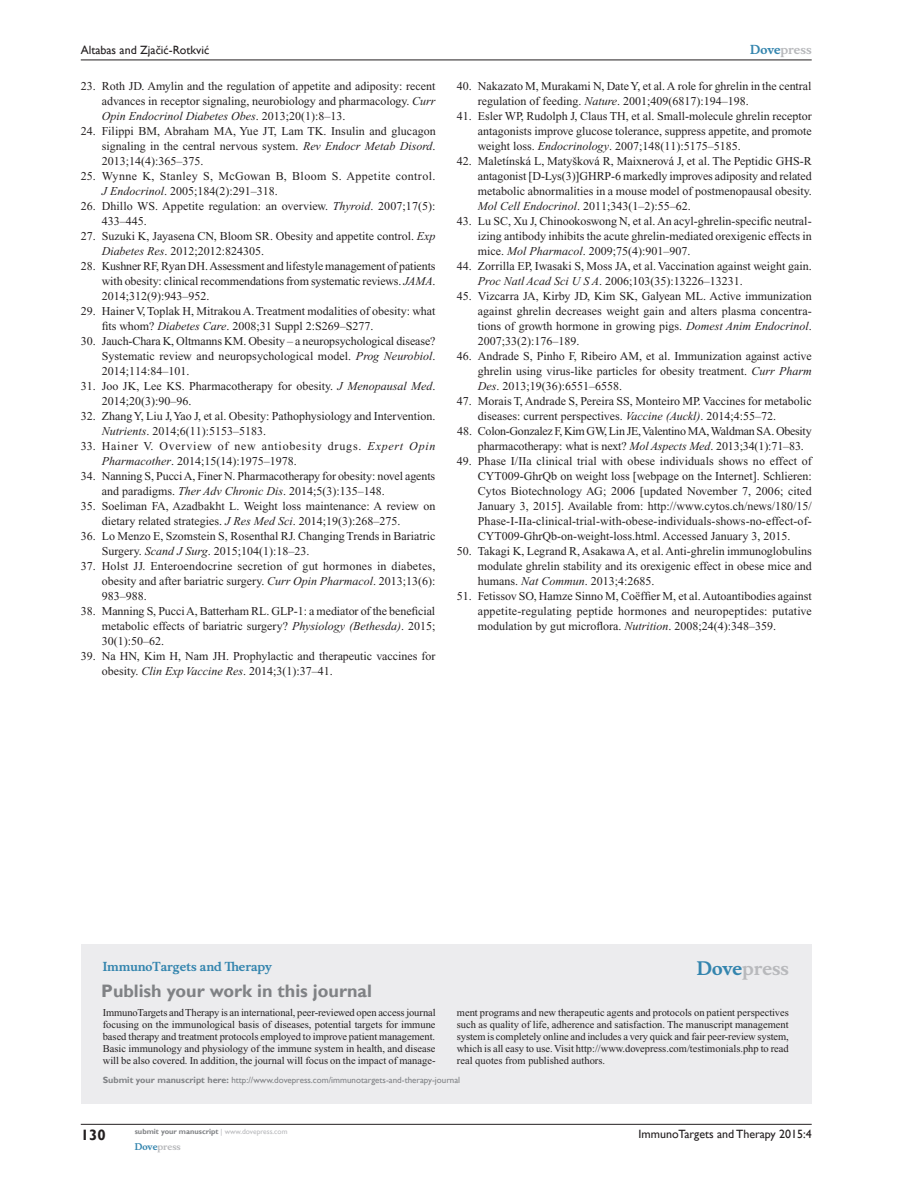
<style>
.page{position:relative;width:918px;height:1188px;background:#fff}
.page>*{position:absolute;margin:0;border:0;box-sizing:border-box;transform-origin:0 0}
.PromBx-H1{font:700 18px "Gill Sans";color:#808285}
.PromBx-Brand{font:700 18px "Musee";color:#b8b9bc}
.t1{font:700 15px "Gill Sans";color:#231f20}
.RefNL2{font:12px/15px "Times New Roman";color:#231f20;text-align:justify}
.RefNL2-2{font:12px/15px "Times New Roman";letter-spacing:-.025em;color:#231f20}
.RefNL2-3{font:12px/15px "Times New Roman";letter-spacing:.06em;color:#231f20}
.RefNL2-4{font:12px/15px "Times New Roman";letter-spacing:.03em;color:#231f20}
.t2{font:12px "Gill Sans";color:#231f20}
.PromBx-JrnlName{font:700 12px "Musee";color:#3485ae}
.t3{font:700 12px "Musee";color:#b8b9bc}
.PromBx-Tx{font:10.5px/12px "Times New Roman";color:#231f20;text-align:justify}
.PromBx-SubmitMssWebA{font:9px "Gill Sans";color:#808285}
.t4{font:700 9px "Musee";color:#b8b9bc}
.t5{font:700 7.5px "Gill Sans";color:#808285}
.s1{font-style:italic}
.s2{color:#3485ae}
.s3{font-weight:700}
.s4{font-weight:400;color:#b8b9bc}
</style>
<div class="page">
<div style="left:81px;top:944px;width:731px;height:159px;background:#ececee"></div>
<hr style="left:81px;top:1124px;width:731px;height:1px;background:#231f20">
<hr style="left:81px;top:60px;width:731px;height:1px;background:#231f20">
<p class="t2" style="left:81px;top:43px;width:130px">Altabas and Zjačić-Rotkvić</p>
<p class="RefNL2" style="left:102px;top:79px;width:335px;text-indent:-21px">23. Roth JD. Amylin and the regulation of appetite and adiposity: recent advances in receptor signaling, neurobiology and pharmacology. <span class="s1">Curr Opin Endocrinol Diabetes Obes</span>. 2013;20(1):8–13.</p>
<p class="RefNL2" style="left:102px;top:124px;width:336px;text-indent:-21px">24. Filippi BM, Abraham MA, Yue JT, Lam TK. Insulin and glucagon signaling in the central nervous system. <span class="s1">Rev Endocr Metab Disord</span>.<br>2013;14(4):365–375.</p>
<p class="RefNL2-4" style="left:102px;top:169px;width:335px;text-indent:-21px">25. Wynne K, Stanley S, McGowan B, Bloom S. Appetite control.<br><span class="s1">J Endocrinol</span>. 2005;184(2):291–318.</p>
<p class="RefNL2" style="left:102px;top:199px;width:335px;text-indent:-21px">26. Dhillo WS. Appetite regulation: an overview. <span class="s1">Thyroid</span>. 2007;17(5):<br>433–445.</p>
<p class="RefNL2" style="left:102px;top:229px;width:335px;text-indent:-21px">27. Suzuki K, Jayasena CN, Bloom SR. Obesity and appetite control. <span class="s1">Exp<br>Diabetes Res</span>. 2012;2012:824305.</p>
<p class="RefNL2" style="left:102px;top:259px;width:335px;text-indent:-21px">28. Kushner RF, Ryan DH. Assessment and lifestyle management of patients with obesity: clinical recommendations from systematic reviews. <span class="s1">JAMA</span>.<br>2014;312(9):943–952.</p>
<p class="RefNL2" style="left:102px;top:304px;width:335px;text-indent:-21px">29. Hainer V, Toplak H, Mitrakou A. Treatment modalities of obesity: what fits whom? <span class="s1">Diabetes Care</span>. 2008;31 Suppl 2:S269–S277.</p>
<p class="RefNL2" style="left:102px;top:334px;width:335px;text-indent:-21px">30. Jauch-Chara K, Oltmanns KM. Obesity – a neuropsychological disease?<br>Systematic review and neuropsychological model. <span class="s1">Prog Neurobiol</span>.<br>2014;114:84–101.</p>
<p class="RefNL2" style="left:102px;top:379px;width:335px;text-indent:-21px">31. Joo JK, Lee KS. Pharmacotherapy for obesity. <span class="s1">J Menopausal Med</span>.<br>2014;20(3):90–96.</p>
<p class="RefNL2" style="left:102px;top:409px;width:335px;text-indent:-21px">32. Zhang Y, Liu J, Yao J, et al. Obesity: Pathophysiology and Intervention.<br><span class="s1">Nutrients</span>. 2014;6(11):5153–5183.</p>
<p class="RefNL2-3" style="left:102px;top:439px;width:335px;text-indent:-21px">33. Hainer V. Overview of new antiobesity drugs. <span class="s1">Expert Opin<br>Pharmacother</span>. 2014;15(14):1975–1978.</p>
<p class="RefNL2" style="left:102px;top:469px;width:335px;text-indent:-21px">34. Nanning S, Pucci A, Finer N. Pharmacotherapy for obesity: novel agents and paradigms. <span class="s1">Ther Adv Chronic Dis</span>. 2014;5(3):135–148.</p>
<p class="RefNL2" style="left:102px;top:499px;width:335px;text-indent:-21px">35. Soeliman FA, Azadbakht L. Weight loss maintenance: A review on dietary related strategies. <span class="s1">J Res Med Sci</span>. 2014;19(3):268–275.</p>
<p class="RefNL2" style="left:102px;top:529px;width:335px;text-indent:-21px">36. Lo Menzo E, Szomstein S, Rosenthal RJ. Changing Trends in Bariatric<br>Surgery. <span class="s1">Scand J Surg</span>. 2015;104(1):18–23.</p>
<p class="RefNL2" style="left:102px;top:559px;width:335px;text-indent:-21px">37. Holst JJ. Enteroendocrine secretion of gut hormones in diabetes, obesity and after bariatric surgery. <span class="s1">Curr Opin Pharmacol</span>. 2013;13(6):<br>983–988.</p>
<p class="RefNL2" style="left:102px;top:604px;width:335px;text-indent:-21px">38. Manning S, Pucci A, Batterham RL. GLP-1: a mediator of the beneficial metabolic effects of bariatric surgery? <span class="s1">Physiology (Bethesda)</span>. 2015; 30(1):50–62.</p>
<p class="RefNL2" style="left:102px;top:649px;width:335px;text-indent:-21px">39. Na HN, Kim H, Nam JH. Prophylactic and therapeutic vaccines for obesity. <span class="s1">Clin Exp Vaccine Res</span>. 2014;3(1):37–41.</p>
<p class="t3" style="left:750px;top:43px;width:63px"><span class="s2">Dove</span>press</p>
<p class="RefNL2" style="left:478px;top:79px;width:335px;text-indent:-21px">40. Nakazato M, Murakami N, Date Y, et al. A role for ghrelin in the central regulation of feeding. <span class="s1">Nature</span>. 2001;409(6817):194–198.</p>
<p class="RefNL2" style="left:478px;top:109px;width:335px;text-indent:-21px">41. Esler WP, Rudolph J, Claus TH, et al. Small-molecule ghrelin receptor antagonists improve glucose tolerance, suppress appetite, and promote weight loss. <span class="s1">Endocrinology</span>. 2007;148(11):5175–5185.</p>
<p class="RefNL2" style="left:478px;top:154px;width:335px;text-indent:-21px">42. Maletínská L, Matyšková R, Maixnerová J, et al. The Peptidic GHS-R antagonist [D-Lys(3)]GHRP-6 markedly improves adiposity and related metabolic abnormalities in a mouse model of postmenopausal obesity.<br><span class="s1">Mol Cell Endocrinol</span>. 2011;343(1–2):55–62.</p>
<p class="RefNL2" style="left:478px;top:214px;width:335px;text-indent:-21px">43. Lu SC, Xu J, Chinookoswong N, et al. An acyl-ghrelin-specific neutral&shy;izing antibody inhibits the acute ghrelin-mediated orexigenic effects in mice. <span class="s1">Mol Pharmacol</span>. 2009;75(4):901–907.</p>
<p class="RefNL2" style="left:478px;top:259px;width:335px;text-indent:-21px">44. Zorrilla EP, Iwasaki S, Moss JA, et al. Vaccination against weight gain.<br><span class="s1">Proc Natl Acad Sci U S A</span>. 2006;103(35):13226–13231.</p>
<p class="RefNL2" style="left:478px;top:289px;width:335px;text-indent:-21px">45. Vizcarra JA, Kirby JD, Kim SK, Galyean ML. Active immunization against ghrelin decreases weight gain and alters plasma concentra&shy;tions of growth hormone in growing pigs. <span class="s1">Domest Anim Endocrinol</span>.<br>2007;33(2):176–189.</p>
<p class="RefNL2" style="left:478px;top:349px;width:335px;text-indent:-21px">46. Andrade S, Pinho F, Ribeiro AM, et al. Immunization against active ghrelin using virus-like particles for obesity treatment. <span class="s1">Curr Pharm Des</span>. 2013;19(36):6551–6558.</p>
<p class="RefNL2" style="left:478px;top:394px;width:335px;text-indent:-21px">47. Morais T, Andrade S, Pereira SS, Monteiro MP. Vaccines for metabolic diseases: current perspectives. <span class="s1">Vaccine (Auckl)</span>. 2014;4:55–72.</p>
<p class="RefNL2-2" style="left:478px;top:424px;width:335px;text-indent:-21px">48. Colon-Gonzalez F, Kim GW, Lin JE, Valentino MA, Waldman SA. Obesity pharmacotherapy: what is next? <span class="s1">Mol Aspects Med</span>. 2013;34(1):71–83.</p>
<p class="RefNL2" style="left:478px;top:454px;width:335px;text-indent:-21px">49. Phase I/IIa clinical trial with obese individuals shows no effect of CYT009-GhrQb on weight loss [webpage on the Internet]. Schlieren:<br>Cytos Biotechnology AG; 2006 [updated November 7, 2006; cited January 3, 2015]. Available from: http://www.cytos.ch/news/180/15/ Phase-I-IIa-clinical-trial-with-obese-individuals-shows-no-effect-of-CYT009-GhrQb-on-weight-loss.html. Accessed January 3, 2015.</p>
<p class="RefNL2" style="left:478px;top:544px;width:335px;text-indent:-21px">50. Takagi K, Legrand R, Asakawa A, et al. Anti-ghrelin immunoglobulins modulate ghrelin stability and its orexigenic effect in obese mice and humans. <span class="s1">Nat Commun</span>. 2013;4:2685.</p>
<p class="RefNL2" style="left:478px;top:589px;width:336px;text-indent:-21px">51. Fetissov SO, Hamze Sinno M, Coëffier M, et al. Autoantibodies against appetite-regulating peptide hormones and neuropeptides: putative modulation by gut microflora. <span class="s1">Nutrition</span>. 2008;24(4):348–359.</p>
<p class="PromBx-JrnlName" style="left:103px;top:959px;width:171px">ImmunoTargets and Therapy</p>
<p class="PromBx-H1" style="left:101px;top:980px;width:272px">Publish your work in this journal</p>
<p class="PromBx-Brand" style="left:697px;top:958px;width:94px"><span class="s2">Dove</span>press</p>
<p class="PromBx-Tx" style="left:103px;top:1007px;width:334px">ImmunoTargets and Therapy is an international, peer-reviewed open access journal focusing on the immunological basis of diseases, potential targets for immune based therapy and treatment protocols employed to improve patient management.<br>Basic immunology and physiology of the immune system in health, and disease will be also covered. In addition, the journal will focus on the impact of manage-</p>
<p class="PromBx-Tx" style="left:457px;top:1007px;width:333px">ment programs and new therapeutic agents and protocols on patient perspectives such as quality of life, adherence and satisfaction. The manuscript management system is completely online and includes a very quick and fair peer-review system, which is all easy to use. Visit http://www.dovepress.com/testimonials.php to read real quotes from published authors.</p>
<p class="PromBx-SubmitMssWebA" style="left:103px;top:1075px;width:359px"><span class="s3">Submit your manuscript here:</span> http://www.dovepress.com/immunotargets-and-therapy-journal</p>
<p class="t1" style="left:81px;top:1126px;width:26px">130</p>
<p class="t5" style="left:135px;top:1127px;width:154px">submit your manuscript <span class="s4">| www.dovepress.com</span></p>
<p class="t4" style="left:135px;top:1141px;width:48px"><span class="s2">Dove</span>press</p>
<p class="t2" style="left:639px;top:1127px;width:175px">ImmunoTargets and Therapy 2015:4</p>
</div>
